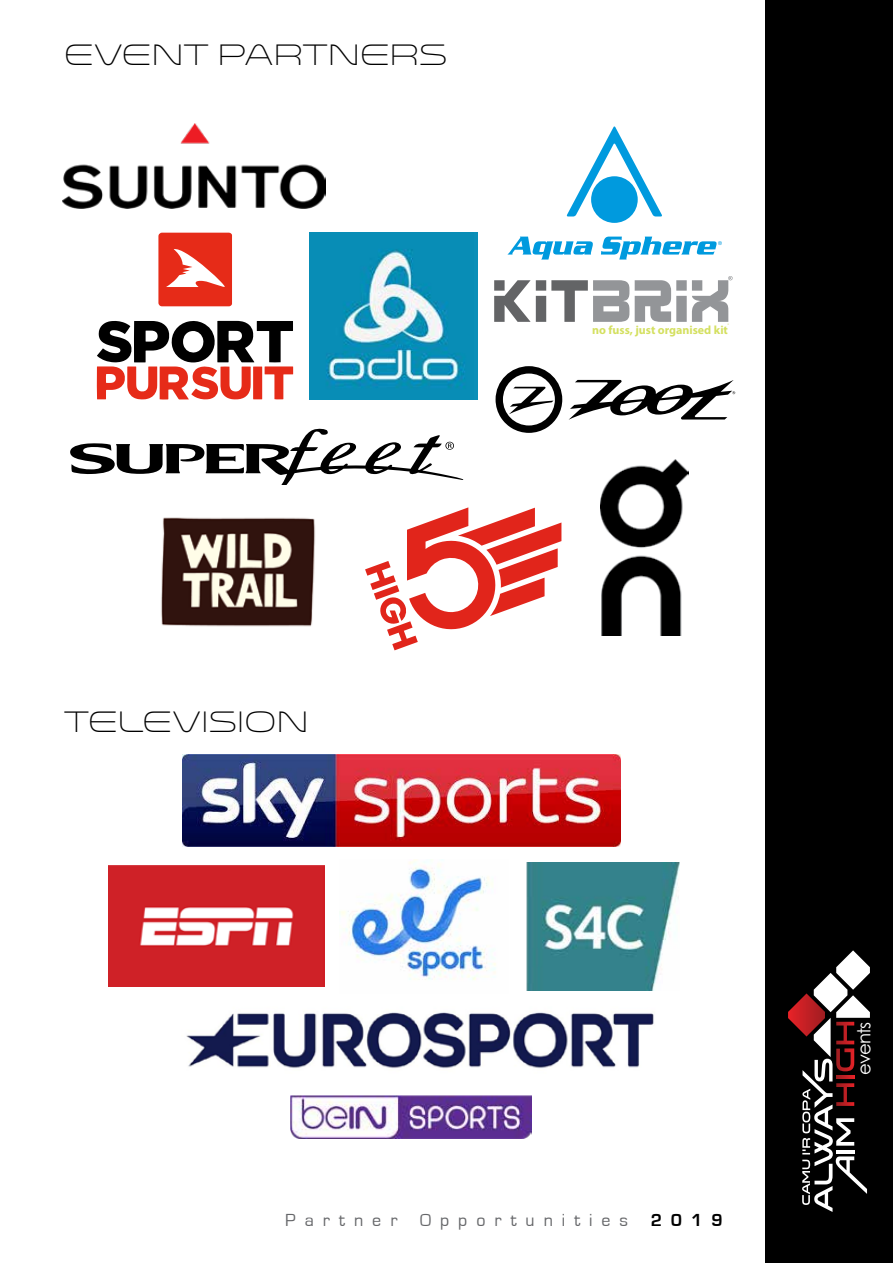
<style>
.page{position:relative;width:893px;height:1263px;background:#fff}
.page>*{position:absolute;margin:0;border:0;box-sizing:border-box;transform-origin:0 0}
.t1{font:30px "Venera 300";color:#000}
.t2{font:18.15px "Century Gothic";letter-spacing:-.05em;color:#fff}
.t3{font:18px "Eurostile";letter-spacing:.5em;color:#656669}
.t4{font:700 18px "Eurostile";color:#000}
.t5{font:700 12px "Myriad Pro";color:#d4e060}
.t6{font:700 3.6px "Myriad Pro";color:#d4e060}
</style>
<div class="page">
<div style="left:765px;top:0;width:128px;height:1263px;background:#000"></div>
<svg style="left:788px;top:950px;width:82px;height:262px"></svg>
<img style="left:63px;top:123px;width:262px;height:85px">
<img style="left:310px;top:232px;width:168px;height:168px">
<svg style="left:507px;top:237px;width:86px;height:23px"></svg>
<svg style="left:601px;top:237px;width:121px;height:23px"></svg>
<svg style="left:566px;top:126px;width:96px;height:90px"></svg>
<div style="left:591px;top:176px;width:47px;height:47px;background:#009ade;border-radius:50%"></div>
<svg style="left:70px;top:429px;width:393px;height:55px"></svg>
<svg style="left:494px;top:280px;width:135px;height:42px"></svg>
<svg style="left:635px;top:276px;width:98px;height:46px"></svg>
<svg style="left:365px;top:507px;width:196px;height:143px"></svg>
<svg style="left:568px;top:380px;width:167px;height:40px"></svg>
<svg style="left:496px;top:366px;width:66px;height:67px"></svg>
<img style="left:291px;top:1096px;width:240px;height:43px">
<svg style="left:97px;top:320px;width:196px;height:80px"></svg>
<svg style="left:158px;top:233px;width:74px;height:73px;background:#ea4e3e"></svg>
<img style="left:161px;top:517px;width:154px;height:110px">
<img style="left:601px;top:459px;width:87px;height:176px">
<img style="left:109px;top:865px;width:215px;height:122px">
<img style="left:186px;top:1012px;width:468px;height:57px">
<img style="left:340px;top:859px;width:156px;height:121px">
<img style="left:183px;top:754px;width:437px;height:92px">
<img style="left:527px;top:862px;width:152px;height:128px">
<p class="t1" style="left:64px;top:37px;width:385px">EVENT PARTNERS</p>
<p class="t6" style="left:728px;top:323px;width:3px">®</p>
<p class="t5" style="left:592px;top:322px;width:137px">no fuss, just organised kit</p>
<p class="t1" style="left:64px;top:704px;width:246px">TELEVISION</p>
<p class="t3" style="left:285px;top:1211px;width:114px">Partner</p>
<p class="t3" style="left:420px;top:1211px;width:210px">Opportunities</p>
<p class="t4" style="left:651px;top:1211px;width:74px">2019</p>
<p class="t2" style="left:853px;top:1075px;width:55px;rotate:-90deg">events</p>
</div>
